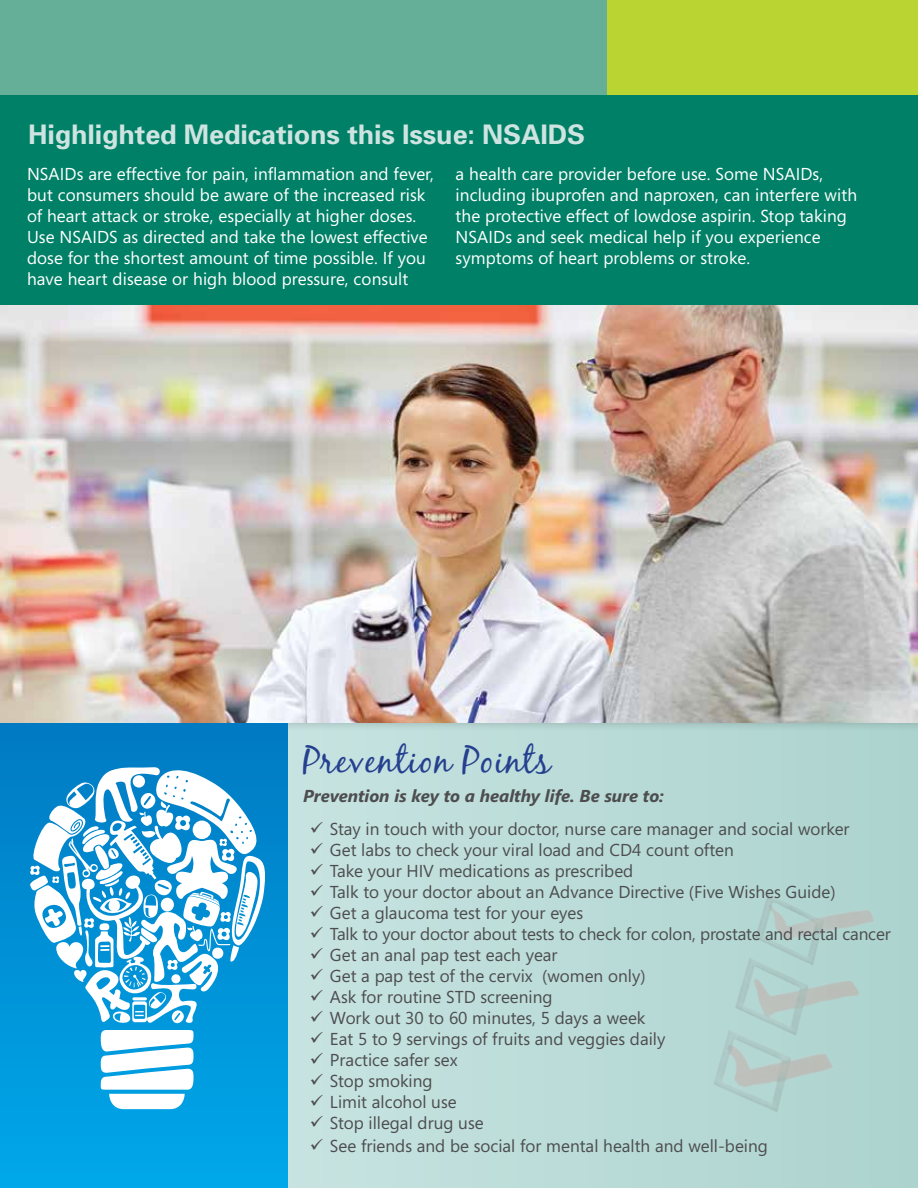
<style>
.page{position:relative;width:918px;height:1188px;background:#fff}
.page>*{position:absolute;margin:0;border:0;box-sizing:border-box;transform-origin:0 0}
.t1{font:37.5px "Black Jack";letter-spacing:.025em;color:#25408f}
.t2{font:700 27px "Univers";letter-spacing:-.005em;color:#cfe4e1}
.t3{font:17.25px/21px "Segoe";color:#4d4d4f}
.t4{font:17.25px/21px "Segoe";letter-spacing:.005em;color:#fff}
.t5{font:italic 700 17.25px "Segoe";color:#4d4d4f}
</style>
<div class="page">
<div style="left:0;top:76px;width:918px;height:1112px;background:#008066"></div>
<div style="left:0;top:0;width:878px;height:94px;background:#65af99"></div>
<div style="left:608px;top:0;width:310px;height:94px;background:#bad532"></div>
<div style="left:0;top:709px;width:918px;height:479px;background:#000;opacity:.2"></div>
<div style="left:0;top:720px;width:287px;height:468px;background:linear-gradient(to bottom,#0079c2,#00a8ea)"></div>
<svg style="left:29px;top:765px;width:240px;height:344px"></svg>
<div style="left:594px;top:808px;width:324px;height:380px;background:#b4d7d3"></div>
<img style="left:0;top:306px;width:918px;height:417px">
<svg style="left:311px;top:821px;width:12px;height:11px"></svg>
<svg style="left:311px;top:842px;width:12px;height:11px"></svg>
<svg style="left:311px;top:863px;width:12px;height:11px"></svg>
<svg style="left:311px;top:884px;width:12px;height:11px"></svg>
<svg style="left:311px;top:905px;width:12px;height:11px"></svg>
<svg style="left:311px;top:926px;width:12px;height:11px"></svg>
<svg style="left:311px;top:947px;width:12px;height:11px"></svg>
<svg style="left:311px;top:968px;width:12px;height:11px"></svg>
<svg style="left:311px;top:989px;width:12px;height:11px"></svg>
<svg style="left:311px;top:1010px;width:12px;height:11px"></svg>
<svg style="left:311px;top:1031px;width:12px;height:11px"></svg>
<svg style="left:311px;top:1052px;width:12px;height:11px"></svg>
<svg style="left:311px;top:1073px;width:12px;height:11px"></svg>
<svg style="left:311px;top:1094px;width:12px;height:11px"></svg>
<svg style="left:311px;top:1115px;width:12px;height:11px"></svg>
<svg style="left:311px;top:1138px;width:12px;height:12px"></svg>
<h2 class="t2" style="left:28px;top:117px;width:559px">Highlighted Medications this Issue: NSAIDS</h2>
<p class="t4" style="left:27px;top:163px;width:408px">NSAIDs are effective for pain, inflammation and fever, but consumers should be aware of the increased risk of heart attack or stroke, especially at higher doses.<br>Use NSAIDS as directed and take the lowest effective dose for the shortest amount of time possible. If you have heart disease or high blood pressure, consult</p>
<p class="t4" style="left:456px;top:163px;width:403px">a health care provider before use. Some NSAIDs, including ibuprofen and naproxen, can interfere with the protective effect of lowdose aspirin. Stop taking NSAIDs and seek medical help if you experience symptoms of heart problems or stroke.</p>
<h1 class="t1" style="left:303px;top:737px;width:249px">Prevention Points</h1>
<p class="t5" style="left:303px;top:786px;width:362px">Prevention is key to a healthy life. Be sure to:</p>
<p class="t3" style="left:330px;top:818px;width:562px">Stay in touch with your doctor, nurse care manager and social worker<br>Get labs to check your viral load and CD4 count often<br>Take your HIV medications as prescribed<br>Talk to your doctor about an Advance Directive (Five Wishes Guide)<br>Get a glaucoma test for your eyes<br>Talk to your doctor about tests to check for colon, prostate and rectal cancer Get an anal pap test each year<br>Get a pap test of the cervix (women only)<br>Ask for routine STD screening<br>Work out 30 to 60 minutes, 5 days a week<br>Eat 5 to 9 servings of fruits and veggies daily<br>Practice safer sex<br>Stop smoking<br>Limit alcohol use<br>Stop illegal drug use</p>
<p class="t3" style="left:330px;top:1135px;width:439px">See friends and be social for mental health and well-being</p>
</div>
